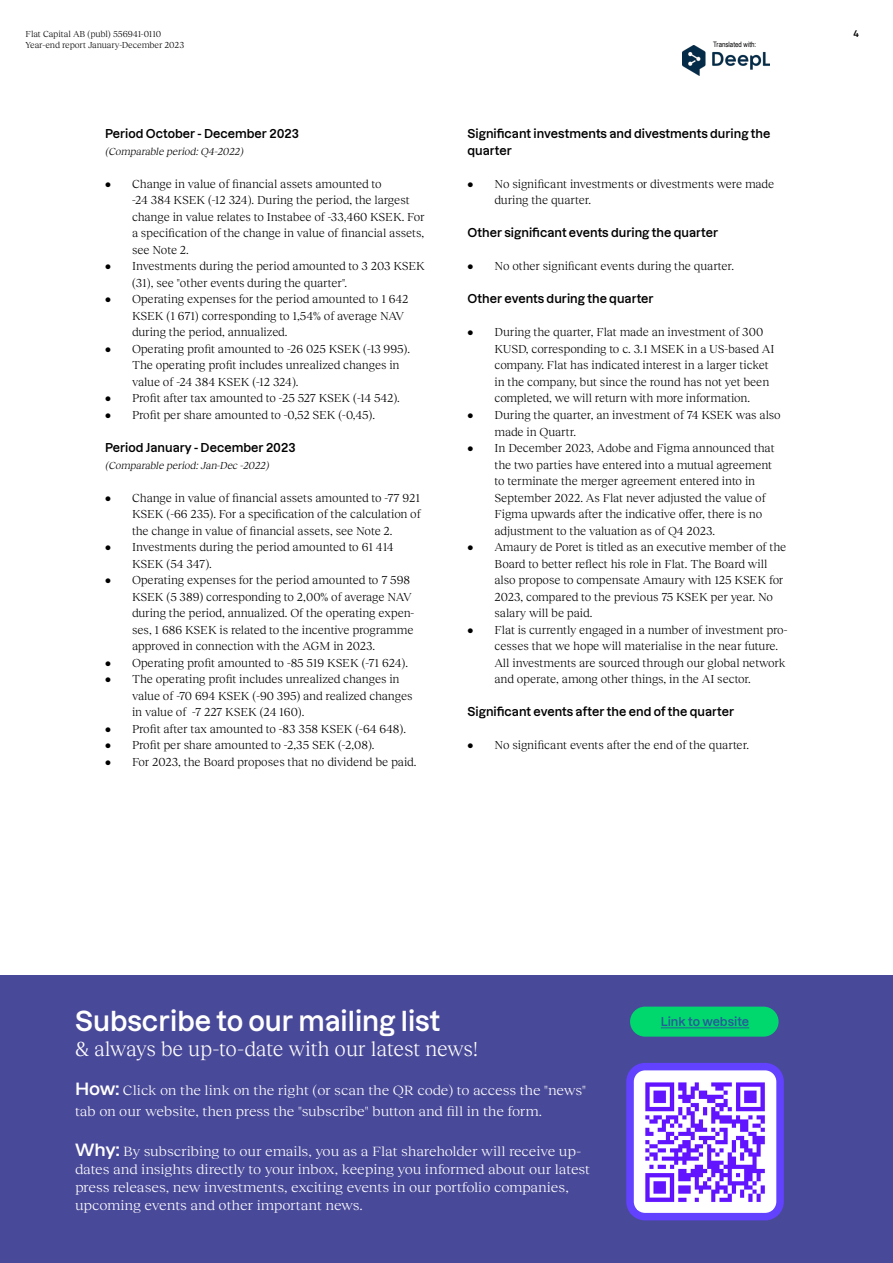
<style>
.page{position:relative;width:893px;height:1263px;background:#fff}
.page>*{position:absolute;margin:0;border:0;box-sizing:border-box;transform-origin:0 0}
.t1{font:600 27px "Dazzed";color:#fff}
.t2{font:21px "Reckless Neue";letter-spacing:-.01em;color:#fff}
.t3{font:13.8px/18px "Reckless Neue";letter-spacing:-.005em;color:#fff;scale:1.09 1}
.t4{font:12px/16.5px "Reckless Neue";letter-spacing:-.005em;color:#000}
.t5{font:600 12px/16.5px "Dazzed";color:#000}
.t6{font:600 12px "Dazzed";color:#275b9b}
.t7{font:italic 10.5px "Reckless Neue";color:#000}
.t8{font:9px "Reckless Neue";letter-spacing:-.005em;color:#000}
.t9{font:600 9px "Dazzed";color:#000}
.t10{font:7.5px "Arial Narrow";color:#000}
.s1{font-family:"Dazzed";font-weight:600;font-size:16.5px}
</style>
<div class="page">
<div style="left:0;top:975px;width:893px;height:288px;background:#494999"></div>
<div style="left:630px;top:1067px;width:150px;height:150px;background:#fff;border-radius:15px"></div>
<div style="left:626px;top:1063px;width:158px;height:157px;border:8px solid #6241ff;border-radius:15px"></div>
<img style="left:645px;top:1082px;width:120px;height:120px">
<div style="left:630px;top:1007px;width:148px;height:30px;background:#00d86d;border-radius:15px"></div>
<hr style="left:661px;top:1027px;width:88px;height:1px;background:#275b9b">
<img style="left:683px;top:45px;width:87px;height:30px">
<p class="t8" style="left:26px;top:28px;width:137px">Flat Capital AB (publ) 556941-0110</p>
<p class="t9" style="left:853px;top:26px;width:7px">4</p>
<p class="t8" style="left:26px;top:38px;width:160px">Year-end report January-December 2023</p>
<p class="t10" style="left:713px;top:39px;width:45px">Translated with:</p>
<p class="t5" style="left:105px;top:124px;width:196px">Period October - December 2023</p>
<p class="t7" style="left:105px;top:144px;width:142px">(Comparable period:Q4-2022)</p>
<p class="t4" style="left:132px;top:175px;width:294px;text-indent:-27px">• Change in value of financial assets amounted to<br>-24 384 KSEK (-12 324). During the period, the largest change in value relates to Instabee of -33,460 KSEK. For a specification of the change in value of financial assets, see Note 2.</p>
<p class="t4" style="left:132px;top:257px;width:294px;text-indent:-27px">• Investments during the period amounted to 3 203 KSEK (31), see "other events during the quarter".</p>
<p class="t4" style="left:132px;top:290px;width:278px;text-indent:-27px">• Operating expenses for the period amounted to 1 642<br>KSEK (1 671) corresponding to 1,54% of average NAV during the period, annualized.</p>
<p class="t4" style="left:132px;top:340px;width:279px;text-indent:-27px">• Operating profit amounted to -26 025 KSEK (-13 995).<br>The operating profit includes unrealized changes in value of -24 384 KSEK (-12 324).</p>
<p class="t4" style="left:105px;top:389px;width:296px">• Profit after tax amounted to -25 527 KSEK (-14 542).</p>
<p class="t4" style="left:105px;top:406px;width:272px">• Profit per share amounted to -0,52 SEK (-0,45).</p>
<p class="t5" style="left:105px;top:438px;width:192px">Period January - December 2023</p>
<p class="t7" style="left:105px;top:458px;width:168px">(Comparable period:Jan-Dec -2022)</p>
<p class="t4" style="left:132px;top:488px;width:290px;text-align:justify;text-indent:-27px">• Change in value of financial assets amounted to -77 921<br>KSEK (-66 235). For a specification of the calculation of the change in value of financial assets, see Note 2.</p>
<p class="t4" style="left:132px;top:538px;width:263px;text-indent:-27px">• Investments during the period amounted to 61 414<br>KSEK (54 347).</p>
<p class="t4" style="left:132px;top:571px;width:284px;text-indent:-27px">• Operating expenses for the period amounted to 7 598<br>KSEK (5 389) corresponding to 2,00% of average NAV during the period, annualized. Of the operating expen&shy;ses, 1 686 KSEK is related to the incentive programme approved in connection with the AGM in 2023.</p>
<p class="t4" style="left:105px;top:653px;width:305px">• Operating profit amounted to -85 519 KSEK (-71 624).</p>
<p class="t4" style="left:132px;top:670px;width:282px;text-indent:-27px">• The operating profit includes unrealized changes in value of -70 694 KSEK (-90 395) and realized changes in value of -7 227 KSEK (24 160).</p>
<p class="t4" style="left:105px;top:719px;width:303px">• Profit after tax amounted to -83 358 KSEK (-64 648).</p>
<p class="t4" style="left:105px;top:736px;width:271px">• Profit per share amounted to -2,35 SEK (-2,08).</p>
<p class="t4" style="left:105px;top:752px;width:313px">• For 2023, the Board proposes that no dividend be paid.</p>
<p class="t5" style="left:468px;top:124px;width:304px">Significant investments and divestments during the quarter</p>
<p class="t4" style="left:495px;top:175px;width:281px;text-indent:-27px">• No significant investments or divestments were made during the quarter.</p>
<p class="t5" style="left:468px;top:223px;width:252px">Other significant events during the quarter</p>
<p class="t4" style="left:468px;top:257px;width:268px">• No other significant events during the quarter.</p>
<p class="t5" style="left:468px;top:289px;width:188px">Other events during the quarter</p>
<p class="t4" style="left:495px;top:323px;width:281px;text-indent:-27px">• During the quarter, Flat made an investment of 300<br>KUSD, corresponding to c. 3.1 MSEK in a US-based AI company. Flat has indicated interest in a larger ticket in the company, but since the round has not yet been completed, we will return with more information.</p>
<p class="t4" style="left:495px;top:406px;width:288px;text-indent:-27px">• During the quarter, an investment of 74 KSEK was also made in Quartr.</p>
<p class="t4" style="left:495px;top:439px;width:282px;text-indent:-27px">• In December 2023, Adobe and Figma announced that the two parties have entered into a mutual agreement to terminate the merger agreement entered into in September 2022. As Flat never adjusted the value of Figma upwards after the indicative offer, there is no adjustment to the valuation as of Q4 2023.</p>
<p class="t4" style="left:495px;top:538px;width:293px;text-indent:-27px">• Amaury de Poret is titled as an executive member of the Board to better reflect his role in Flat. The Board will also propose to compensate Amaury with 125 KSEK for 2023, compared to the previous 75 KSEK per year. No salary will be paid.</p>
<p class="t4" style="left:495px;top:620px;width:294px;text-indent:-27px">• Flat is currently engaged in a number of investment pro&shy;cesses that we hope will materialise in the near future.<br>All investments are sourced through our global network and operate, among other things, in the AI sector.</p>
<p class="t5" style="left:468px;top:702px;width:268px">Significant events after the end of the quarter</p>
<p class="t4" style="left:468px;top:736px;width:283px">• No significant events after the end of the quarter.</p>
<h1 class="t1" style="left:75px;top:999px;width:367px">Subscribe to our mailing list</h1>
<h2 class="t2" style="left:75px;top:1035px;width:405px">&amp; always be up-to-date with our latest news!</h2>
<p class="t3" style="left:75px;top:1078px;width:470px;line-height:21.6px"><span class="s1">How:</span> Click on the link on the right (or scan the QR code) to access the "news" tab on our website, then press the "subscribe" button and fill in the form.</p>
<p class="t3" style="left:75px;top:1141px;width:474px"><span class="s1">Why:</span> By subscribing to our emails, you as a Flat shareholder will receive up&shy;dates and insights directly to your inbox, keeping you informed about our latest press releases, new investments, exciting events in our portfolio companies, upcoming events and other important news.</p>
<p class="t6" style="left:661px;top:1012px;width:90px">Link to website</p>
</div>
